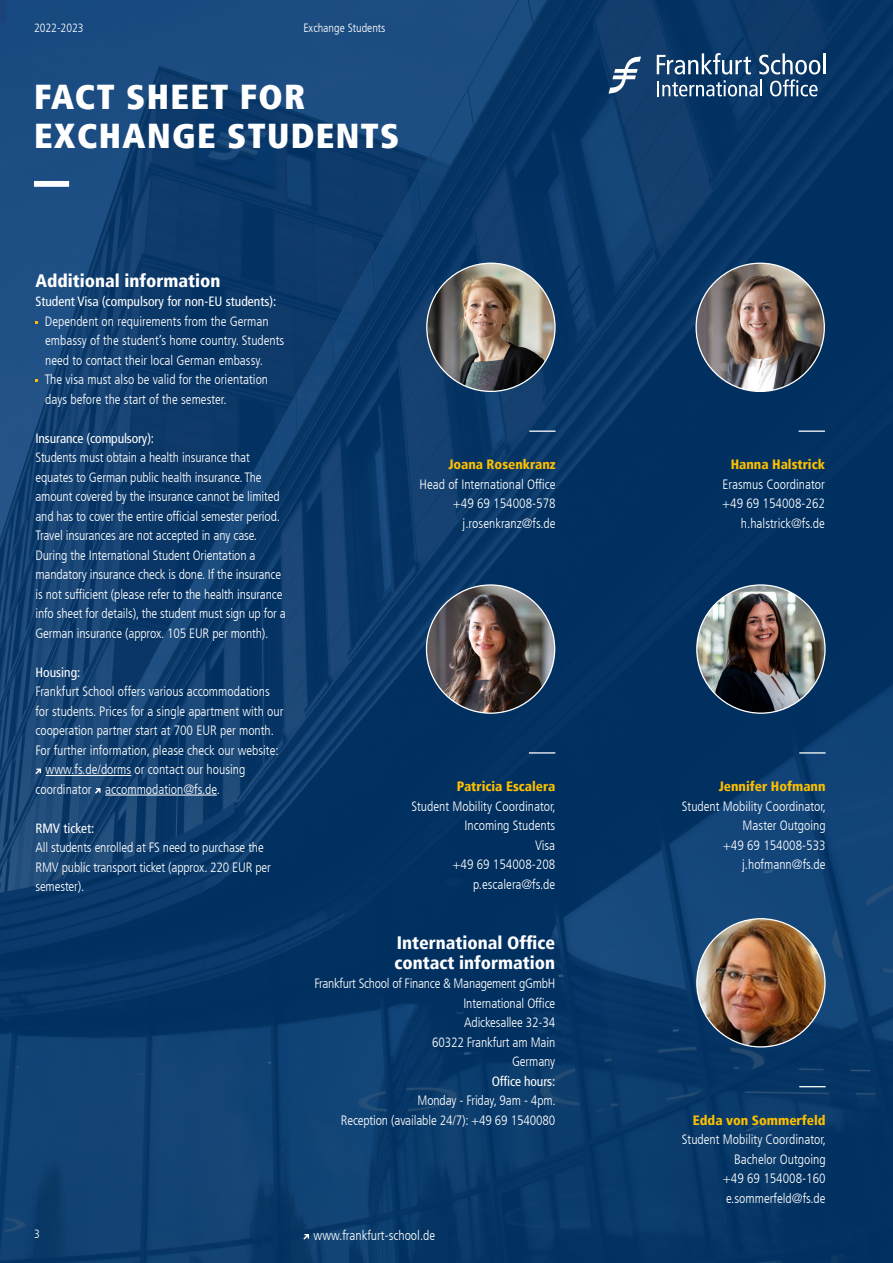
<style>
.page{position:relative;width:893px;height:1263px;background:#fff}
.page>*{position:absolute;margin:0;border:0;box-sizing:border-box;transform-origin:0 0}
.t1{font:900 condensed 34.5px/39px "Frutiger LT";letter-spacing:.04em;color:#fff}
.t2{font:900 condensed 18px/19.5px "Frutiger LT";color:#fff}
.t3{font:300 condensed 13.5px/19.5px "Frutiger LT";color:#fff;text-align:right}
.t4{font:condensed 13.5px "Frutiger LT";color:#fff}
.t5{font:900 condensed 13.5px "Frutiger LT";color:#fcbf00}
.t6{font:300 condensed 12px "Frutiger LT";color:#fff}
</style>
<div class="page">
<img style="left:0;top:0;width:893px;height:1263px">
<div style="left:34px;top:181px;width:35px;height:6px;background:#fff"></div>
<img style="left:697px;top:585px;width:128px;height:128px;border-radius:64px">
<svg style="left:799px;top:752px;width:27px;height:1px"></svg>
<img style="left:697px;top:919px;width:128px;height:128px;border-radius:64px">
<svg style="left:799px;top:1086px;width:27px;height:1px"></svg>
<img style="left:427px;top:263px;width:128px;height:128px;border-radius:64px">
<hr style="left:529px;top:430px;width:27px;height:2px;background:#fff">
<img style="left:426px;top:585px;width:129px;height:128px;border-radius:64px">
<svg style="left:529px;top:752px;width:26px;height:1px"></svg>
<img style="left:696px;top:263px;width:128px;height:128px;border-radius:64px">
<hr style="left:799px;top:430px;width:26px;height:2px;background:#fff">
<hr style="left:46px;top:775px;width:85px;height:1px;background:#fff">
<hr style="left:105px;top:795px;width:112px;height:1px;background:#fff">
<svg style="left:35px;top:768px;width:6px;height:6px"></svg>
<svg style="left:95px;top:788px;width:6px;height:6px"></svg>
<div style="left:0;top:0;width:6px;height:23px;background:#1b4379"></div>
<svg style="left:303px;top:1234px;width:6px;height:5px"></svg>
<svg style="left:609px;top:56px;width:32px;height:38px"></svg>
<hr style="left:823px;top:53px;width:3px;height:21px;background:#fff">
<svg style="left:657px;top:53px;width:163px;height:43px"></svg>
<p class="t6" style="left:34px;top:21px;width:51px">2022-2023</p>
<p class="t6" style="left:303px;top:21px;width:84px">Exchange Students</p>
<p class="t6" style="left:57px;top:21px;width:5px">/</p>
<p class="t6" style="left:303px;top:21px;width:73px">Study Abroad FS</p>
<h1 class="t1" style="left:34px;top:77px;width:367px">FACT SHEET FOR<br>EXCHANGE STUDENTS</h1>
<h2 class="t2" style="left:35px;top:271px;width:187px">Additional information</h2>
<p class="t4" style="left:35px;top:294px;width:242px">Student Visa (compulsory for non-EU students):</p>
<p class="t3" style="left:45px;top:311px;width:241px;text-align:left">Dependent on requirements from the German embassy of the student’s home country. Students need to contact their local German embassy.<br>The visa must also be valid for the orientation days before the start of the semester.</p>
<p class="t4" style="left:35px;top:430px;width:120px">Insurance (compulsory):</p>
<p class="t3" style="left:35px;top:448px;width:252px;text-align:left">Students must obtain a health insurance that equates to German public health insurance. The amount covered by the insurance cannot be limited and has to cover the entire official semester period.<br>Travel insurances are not accepted in any case.<br>During the International Student Orientation a mandatory insurance check is done. If the insurance is not sufficient (please refer to the health insurance info sheet for details), the student must sign up for a German insurance (approx. 105 EUR per month).</p>
<p class="t4" style="left:35px;top:664px;width:46px">Housing:</p>
<p class="t3" style="left:35px;top:682px;width:236px">Frankfurt School offers various accommodations</p>
<p class="t3" style="left:35px;top:701px;width:249px">for students. Prices for a single apartment with our</p>
<p class="t3" style="left:35px;top:721px;width:240px">cooperation partner start at 700 EUR per month.</p>
<p class="t3" style="left:35px;top:740px;width:245px">For further information, please check our website:</p>
<p class="t3" style="left:46px;top:760px;width:201px">www.fs.de/dorms or contact our housing</p>
<p class="t3" style="left:35px;top:779px;width:186px">coordinator accommodation@fs.de.</p>
<p class="t4" style="left:35px;top:820px;width:60px">RMV ticket:</p>
<p class="t3" style="left:35px;top:838px;width:237px;text-align:left">All students enrolled at FS need to purchase the<br>RMV public transport ticket (approx. 220 EUR per semester).</p>
<p class="t5" style="left:448px;top:457px;width:109px">Joana Rosenkranz</p>
<p class="t3" style="left:420px;top:475px;width:138px">Head of International Office +49 69 154008-578 j.rosenkranz@fs.de</p>
<p class="t5" style="left:457px;top:778px;width:100px">Patricia Escalera</p>
<p class="t3" style="left:411px;top:796px;width:146px">Student Mobility Coordinator,<br>Incoming Students<br>Visa<br>+49 69 154008-208 p.escalera@fs.de</p>
<h2 class="t2" style="left:395px;top:933px;width:162px">International Office contact information</h2>
<p class="t3" style="left:314px;top:974px;width:242px">Frankfurt School of Finance &amp; Management gGmbH<br>International Office<br>Adickesallee 32-34<br>60322 Frankfurt am Main<br>Germany</p>
<p class="t4" style="left:492px;top:1073px;width:65px">Office hours:</p>
<p class="t3" style="left:341px;top:1091px;width:217px">Monday - Friday, 9am - 4pm.<br>Reception (available 24/7): +49 69 1540080</p>
<p class="t6" style="left:34px;top:1227px;width:7px">3</p>
<p class="t3" style="left:314px;top:1225px;width:123px">www.frankfurt-school.de</p>
<p class="t5" style="left:731px;top:456px;width:96px">Hanna Halstrick</p>
<p class="t3" style="left:722px;top:474px;width:104px">Erasmus Coordinator +49 69 154008-262 h.halstrick@fs.de</p>
<p class="t5" style="left:719px;top:778px;width:108px">Jennifer Hofmann</p>
<p class="t3" style="left:682px;top:796px;width:146px">Student Mobility Coordinator,<br>Master Outgoing<br>+49 69 154008-533 j.hofmann@fs.de</p>
<p class="t5" style="left:693px;top:1112px;width:134px">Edda von Sommerfeld</p>
<p class="t3" style="left:682px;top:1130px;width:146px">Student Mobility Coordinator,<br>Bachelor Outgoing<br>+49 69 154008-160 e.sommerfeld@fs.de</p>
</div>
